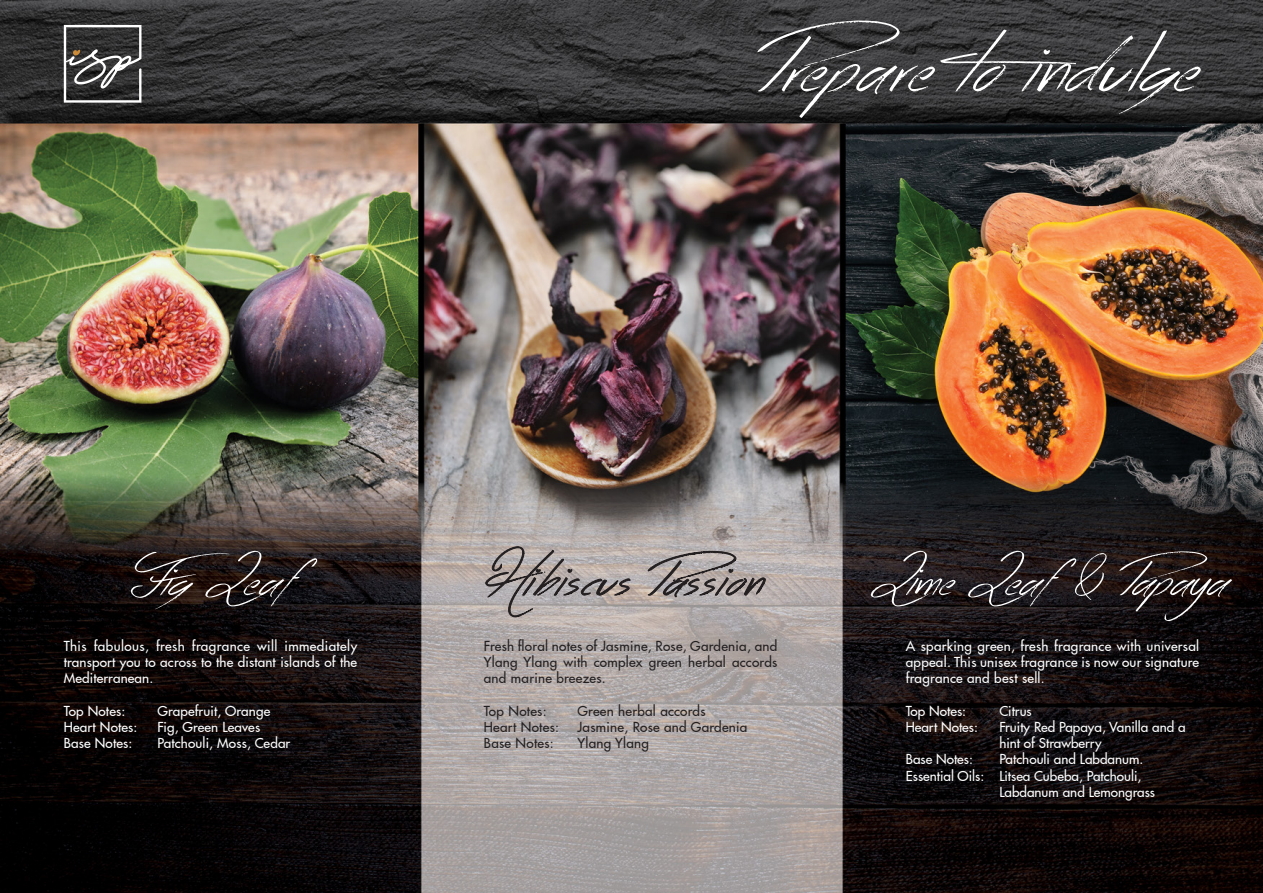
<style>
.page{position:relative;width:1263px;height:893px;background:#fff}
.page>*{position:absolute;margin:0;border:0;box-sizing:border-box;transform-origin:0 0}
.t1{font:97.2px "Acrossthe Road";color:#fff}
.t2{font:60px "Acrossthe Road";letter-spacing:-.01em;color:#fff}
.t3{font:60px "Acrossthe Road";letter-spacing:.02em;color:#231f20}
.t4{font:500 13.5px/16.2px "Futura LT Pro";letter-spacing:.005em;color:#fff;text-align:justify}
.t5{font:500 13.5px/16.2px "Futura LT Pro";letter-spacing:.02em;color:#231f20;text-align:justify}
</style>
<div class="page">
<img style="left:0;top:0;width:1263px;height:893px">
<svg style="left:64px;top:25px;width:77px;height:78px"></svg>
<svg style="left:485px;top:547px;width:145px;height:70px"></svg>
<svg style="left:648px;top:551px;width:117px;height:46px"></svg>
<h1 class="t1" style="left:757px;top:8px;width:443px">Prepare to indulge</h1>
<h2 class="t2" style="left:131px;top:544px;width:197px">Fig Leaf</h2>
<p class="t4" style="left:64px;top:637px;width:295px">This fabulous, fresh fragrance will immediately transport you to across to the distant islands of the Mediterranean.</p>
<p class="t4" style="left:64px;top:702px;width:63px">Top Notes:</p>
<p class="t4" style="left:157px;top:702px;width:114px">Grapefruit, Orange</p>
<p class="t4" style="left:64px;top:718px;width:75px">Heart Notes:</p>
<p class="t4" style="left:157px;top:718px;width:104px">Fig, Green Leaves</p>
<p class="t4" style="left:64px;top:734px;width:70px">Base Notes:</p>
<p class="t4" style="left:157px;top:734px;width:135px">Patchouli, Moss, Cedar</p>
<h2 class="t3" style="left:486px;top:544px;width:279px">Hibiscus Passion</h2>
<p class="t5" style="left:484px;top:637px;width:295px">Fresh floral notes of Jasmine, Rose, Gardenia, and Ylang Ylang with complex green herbal accords and marine breezes.</p>
<p class="t5" style="left:484px;top:702px;width:64px">Top Notes:</p>
<p class="t5" style="left:577px;top:702px;width:130px">Green herbal accords</p>
<p class="t5" style="left:484px;top:718px;width:77px">Heart Notes:</p>
<p class="t5" style="left:577px;top:718px;width:171px">Jasmine, Rose and Gardenia</p>
<p class="t5" style="left:484px;top:734px;width:71px">Base Notes:</p>
<p class="t5" style="left:577px;top:734px;width:73px">Ylang Ylang</p>
<h2 class="t2" style="left:871px;top:544px;width:358px">Lime Leaf&amp; Papaya</h2>
<p class="t4" style="left:906px;top:637px;width:295px">A sparking green, fresh fragrance with universal appeal. This unisex fragrance is now our signature fragrance and best sell.</p>
<p class="t4" style="left:906px;top:702px;width:62px">Top Notes:</p>
<p class="t4" style="left:999px;top:702px;width:34px">Citrus</p>
<p class="t4" style="left:906px;top:718px;width:74px">Heart Notes:</p>
<p class="t4" style="left:999px;top:718px;width:188px">Fruity Red Papaya, Vanilla and a hint of Strawberry</p>
<p class="t4" style="left:906px;top:751px;width:69px">Base Notes:</p>
<p class="t4" style="left:999px;top:751px;width:146px">Patchouli and Labdanum.</p>
<p class="t4" style="left:906px;top:767px;width:237px">Essential Oils: Litsea Cubeba, Patchouli,</p>
<p class="t4" style="left:999px;top:783px;width:157px">Labdanum and Lemongrass</p>
</div>
